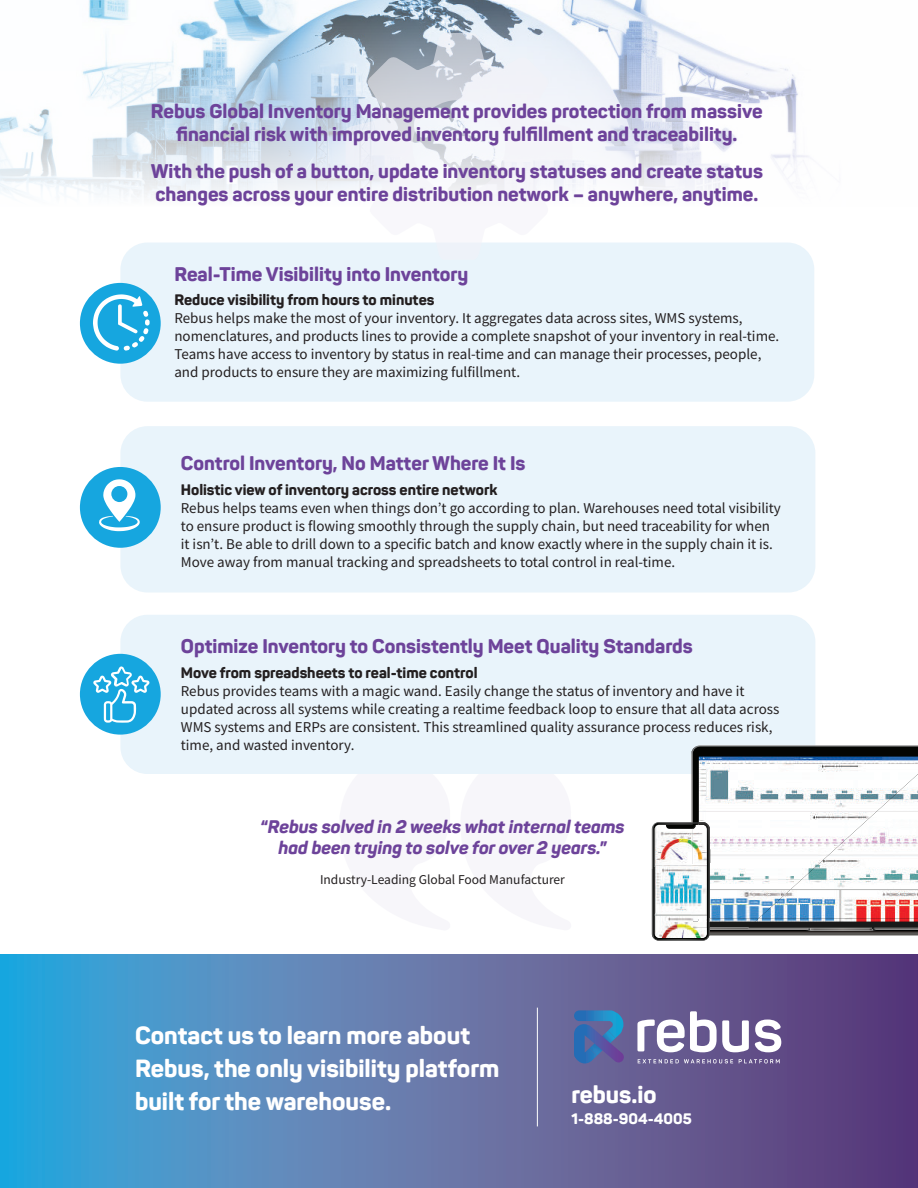
<style>
.page{position:relative;width:918px;height:1188px;background:#fff}
.page>*{position:absolute;margin:0;border:0;box-sizing:border-box;transform-origin:0 0}
.t1{font:800 24.6px/33px "Panton";color:#fff}
.t2{font:800 24px "Panton";color:#fff}
.t3{font:800 19.5px/23.4px "Panton";color:#6d439a;text-align:center}
.t4{font:italic 800 18px/21.6px "Panton";color:#6d439a;text-align:center}
.t5{font:15px/18px "Source Sans Pro";color:#231f20}
.t6{font:800 15px "Panton";color:#231f20}
.t7{font:800 15px "Panton";color:#fff}
.t8{font:13.5px "Source Sans Pro";color:#231f20}
</style>
<div class="page">
<img style="left:0;top:0;width:809px;height:197px">
<div style="left:120px;top:615px;width:695px;height:159px;background:#e9f4fb;border-radius:27px"></div>
<div style="left:80px;top:654px;width:81px;height:81px;background:#16a6df;border-radius:50%"></div>
<div style="left:120px;top:243px;width:694px;height:159px;background:#e9f4fb;border-radius:27px"></div>
<div style="left:80px;top:283px;width:81px;height:81px;background:#16a6df;border-radius:50%"></div>
<div style="left:120px;top:426px;width:695px;height:166px;background:#e9f4fb;border-radius:27px"></div>
<div style="left:80px;top:467px;width:81px;height:81px;background:#16a6df;border-radius:50%"></div>
<svg style="left:0;top:955px;width:918px;height:233px;background:#5875aa"></svg>
<svg style="left:574px;top:1010px;width:52px;height:53px;background:#446dac"></svg>
<svg style="left:637px;top:1011px;width:112px;height:41px"></svg>
<svg style="left:755px;top:1020px;width:26px;height:32px"></svg>
<svg style="left:638px;top:1059px;width:95px;height:4px"></svg>
<svg style="left:739px;top:1059px;width:41px;height:4px"></svg>
<hr style="left:537px;top:1008px;width:1px;height:118px;background:#fff">
<svg style="left:346px;top:33px;width:226px;height:210px;fill:#f2f3f9"></svg>
<svg style="left:651px;top:745px;width:267px;height:196px"></svg>
<svg style="left:93px;top:294px;width:57px;height:57px"></svg>
<svg style="left:99px;top:479px;width:41px;height:52px"></svg>
<svg style="left:93px;top:666px;width:57px;height:57px"></svg>
<p class="t3" style="left:151px;top:99px;width:613px">Rebus Global Inventory Management provides protection from massive financial risk with improved inventory fulfillment and traceability.</p>
<p class="t3" style="left:151px;top:159px;width:614px;text-align:left">With the push of a button, update inventory statuses and create status changes across your entire distribution network – anywhere, anytime.</p>
<p class="t3" style="left:174px;top:262px;width:296px">Real-Time Visibility into Inventory</p>
<p class="t6" style="left:174px;top:291px;width:262px">Reduce visibility from hours to minutes</p>
<p class="t5" style="left:174px;top:309px;width:606px">Rebus helps make the most of your inventory. It aggregates data across sites, WMS systems, nomenclatures, and products lines to provide a complete snapshot of your inventory in real-time.<br>Teams have access to inventory by status in real-time and can manage their processes, people, and products to ensure they are maximizing fulfillment.</p>
<p class="t3" style="left:181px;top:452px;width:346px">Control Inventory, No Matter Where It Is</p>
<p class="t6" style="left:181px;top:480px;width:318px">Holistic view of inventory across entire network</p>
<p class="t5" style="left:181px;top:499px;width:602px">Rebus helps teams even when things don’t go according to plan. Warehouses need total visibility to ensure product is flowing smoothly through the supply chain, but need traceability for when it isn’t. Be able to drill down to a specific batch and know exactly where in the supply chain it is.<br>Move away from manual tracking and spreadsheets to total control in real-time.</p>
<p class="t3" style="left:181px;top:634px;width:513px">Optimize Inventory to Consistently Meet Quality Standards</p>
<p class="t6" style="left:181px;top:663px;width:298px">Move from spreadsheets to real-time control</p>
<p class="t5" style="left:181px;top:682px;width:600px">Rebus provides teams with a magic wand. Easily change the status of inventory and have it updated across all systems while creating a realtime feedback loop to ensure that all data across WMS systems and ERPs are consistent. This streamlined quality assurance process reduces risk, time, and wasted inventory.</p>
<p class="t4" style="left:260px;top:815px;width:366px">“Rebus solved in 2 weeks what internal teams had been trying to solve for over 2 years.”</p>
<p class="t8" style="left:320px;top:871px;width:246px">Industry-Leading Global Food Manufacturer</p>
<p class="t1" style="left:135px;top:1018px;width:366px">Contact us to learn more about<br>Rebus, the only visibility platform built for the warehouse.</p>
<p class="t2" style="left:571px;top:1079px;width:87px">rebus.io</p>
<p class="t7" style="left:572px;top:1109px;width:122px">1-888-904-4005</p>
</div>
